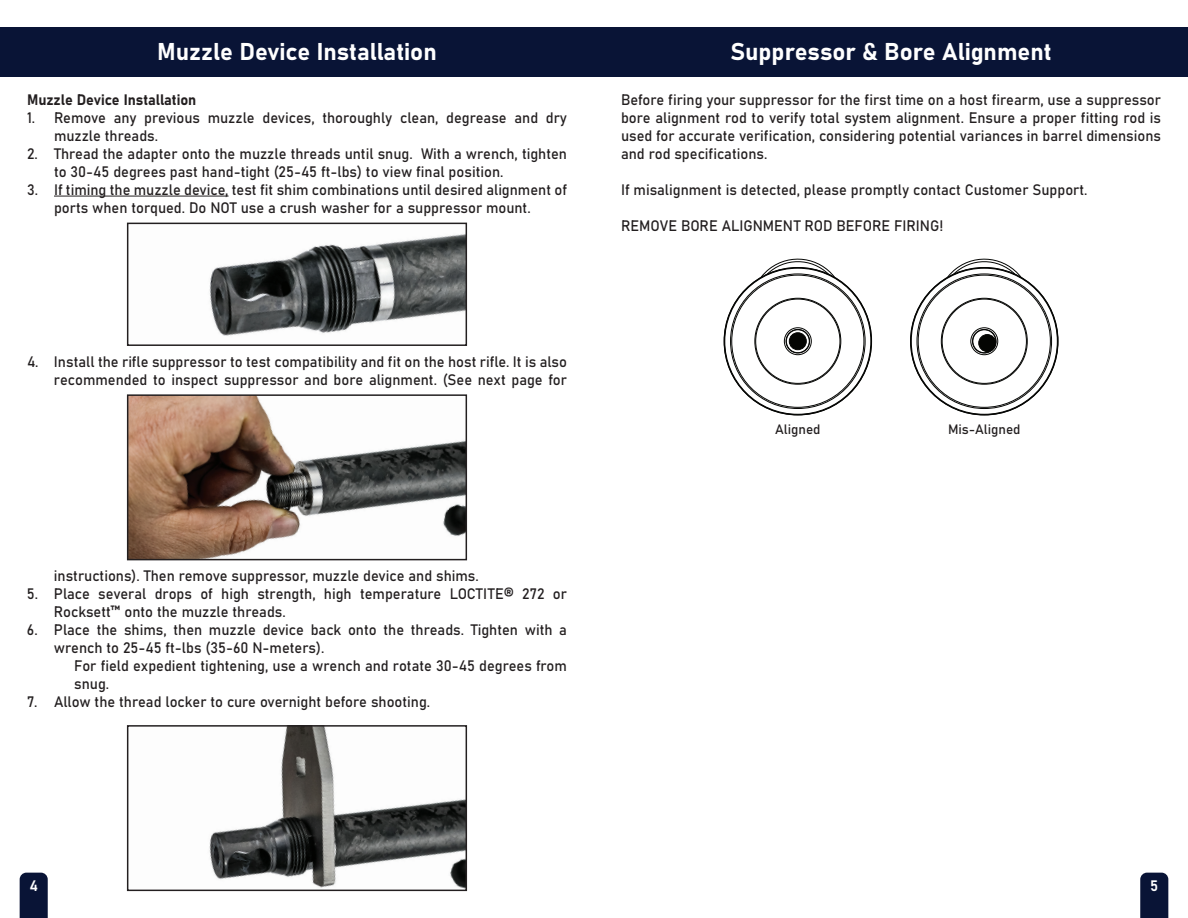
<style>
.page{position:relative;width:1188px;height:918px;background:#fff}
.page>*{position:absolute;margin:0;border:0;box-sizing:border-box;transform-origin:0 0}
.t1{font:24px "Bahnschrift";color:#fff}
.t2{font:15px/18px "Bahnschrift";color:#231f20}
.t3{font:15px "Bahnschrift";color:#fff}
.t4{font:13.5px "Bahnschrift";color:#231f20}
</style>
<div class="page">
<div style="left:0;top:27px;width:1188px;height:50px;background:#091436"></div>
<hr style="left:54px;top:196px;width:175px;height:1px;background:#231f20">
<img style="left:209px;top:234px;width:255px;height:102px">
<div style="left:127px;top:223px;width:340px;height:123px;border:2px solid #231f20"></div>
<img style="left:130px;top:397px;width:334px;height:160px">
<div style="left:127px;top:394px;width:340px;height:166px;border:2px solid #231f20"></div>
<img style="left:209px;top:728px;width:255px;height:160px">
<div style="left:127px;top:725px;width:340px;height:166px;border:2px solid #231f20"></div>
<svg style="left:20px;top:873px;width:28px;height:45px"></svg>
<svg style="left:1140px;top:873px;width:28px;height:45px"></svg>
<div style="left:784px;top:328px;width:28px;height:27px;border:1px solid #040503;border-radius:50%"></div>
<div style="left:786px;top:329px;width:24px;height:24px;border:1px solid #040503;border-radius:50%"></div>
<div style="left:786px;top:330px;width:24px;height:23px;border:1px solid #040503;border-radius:50%"></div>
<svg style="left:760px;top:258px;width:75px;height:20px"></svg>
<div style="left:789px;top:333px;width:17px;height:17px;background:#040503;border-radius:50%"></div>
<div style="left:789px;top:333px;width:17px;height:17px;border:1px solid #040503;border-radius:50%"></div>
<div style="left:971px;top:328px;width:27px;height:27px;border:1px solid #040503;border-radius:50%"></div>
<div style="left:972px;top:329px;width:24px;height:24px;border:1px solid #040503;border-radius:50%"></div>
<div style="left:973px;top:330px;width:23px;height:23px;border:1px solid #040503;border-radius:50%"></div>
<svg style="left:947px;top:258px;width:75px;height:20px"></svg>
<div style="left:979px;top:335px;width:17px;height:17px;background:#040503;border-radius:50%"></div>
<div style="left:979px;top:334px;width:17px;height:18px;border:1px solid #040503;border-radius:50%"></div>
<h1 class="t1" style="left:157px;top:33px;width:281px">Muzzle Device Installation</h1>
<p class="t2" style="left:27px;top:90px;width:171px">Muzzle Device Installation</p>
<p class="t2" style="left:54px;top:108px;width:515px;text-indent:-27px">1. Remove any previous muzzle devices, thoroughly clean, degrease and dry muzzle threads.</p>
<p class="t2" style="left:54px;top:144px;width:515px;text-indent:-27px">2. Thread the adapter onto the muzzle threads until snug. With a wrench, tighten to 30-45 degrees past hand-tight (25-45 ft-lbs) to view final position.</p>
<p class="t2" style="left:54px;top:180px;width:515px;text-indent:-27px">3. If timing the muzzle device, test fit shim combinations until desired alignment of ports when torqued. Do NOT use a crush washer for a suppressor mount.</p>
<p class="t2" style="left:27px;top:352px;width:542px;text-align:right">4. Install the rifle suppressor to test compatibility and fit on the host rifle. It is also recommended to inspect suppressor and bore alignment. (See next page for</p>
<p class="t2" style="left:54px;top:566px;width:426px">instructions). Then remove suppressor, muzzle device and shims.</p>
<p class="t2" style="left:54px;top:584px;width:515px;text-indent:-27px">5. Place several drops of high strength, high temperature LOCTITE® 272 or<br>Rocksett™ onto the muzzle threads.</p>
<p class="t2" style="left:54px;top:620px;width:515px;text-indent:-27px">6. Place the shims, then muzzle device back onto the threads. Tighten with a wrench to 25-45 ft-lbs (35-60 N-meters).</p>
<p class="t2" style="left:74px;top:656px;width:494px">For field expedient tightening, use a wrench and rotate 30-45 degrees from snug.</p>
<p class="t2" style="left:27px;top:692px;width:405px">7. Allow the thread locker to cure overnight before shooting.</p>
<h1 class="t1" style="left:730px;top:33px;width:323px">Suppressor &amp; Bore Alignment</h1>
<p class="t2" style="left:621px;top:90px;width:542px;text-align:justify">Before firing your suppressor for the first time on a host firearm, use a suppressor bore alignment rod to verify total system alignment. Ensure a proper fitting rod is used for accurate verification, considering potential variances in barrel dimensions and rod specifications.</p>
<p class="t2" style="left:621px;top:180px;width:468px">If misalignment is detected, please promptly contact Customer Support.</p>
<p class="t2" style="left:621px;top:216px;width:324px">REMOVE BORE ALIGNMENT ROD BEFORE FIRING!</p>
<p class="t4" style="left:775px;top:419px;width:47px">Aligned</p>
<p class="t4" style="left:948px;top:419px;width:74px">Mis-Aligned</p>
<p class="t3" style="left:29px;top:874px;width:10px">4</p>
<p class="t3" style="left:1150px;top:874px;width:10px">5</p>
</div>
